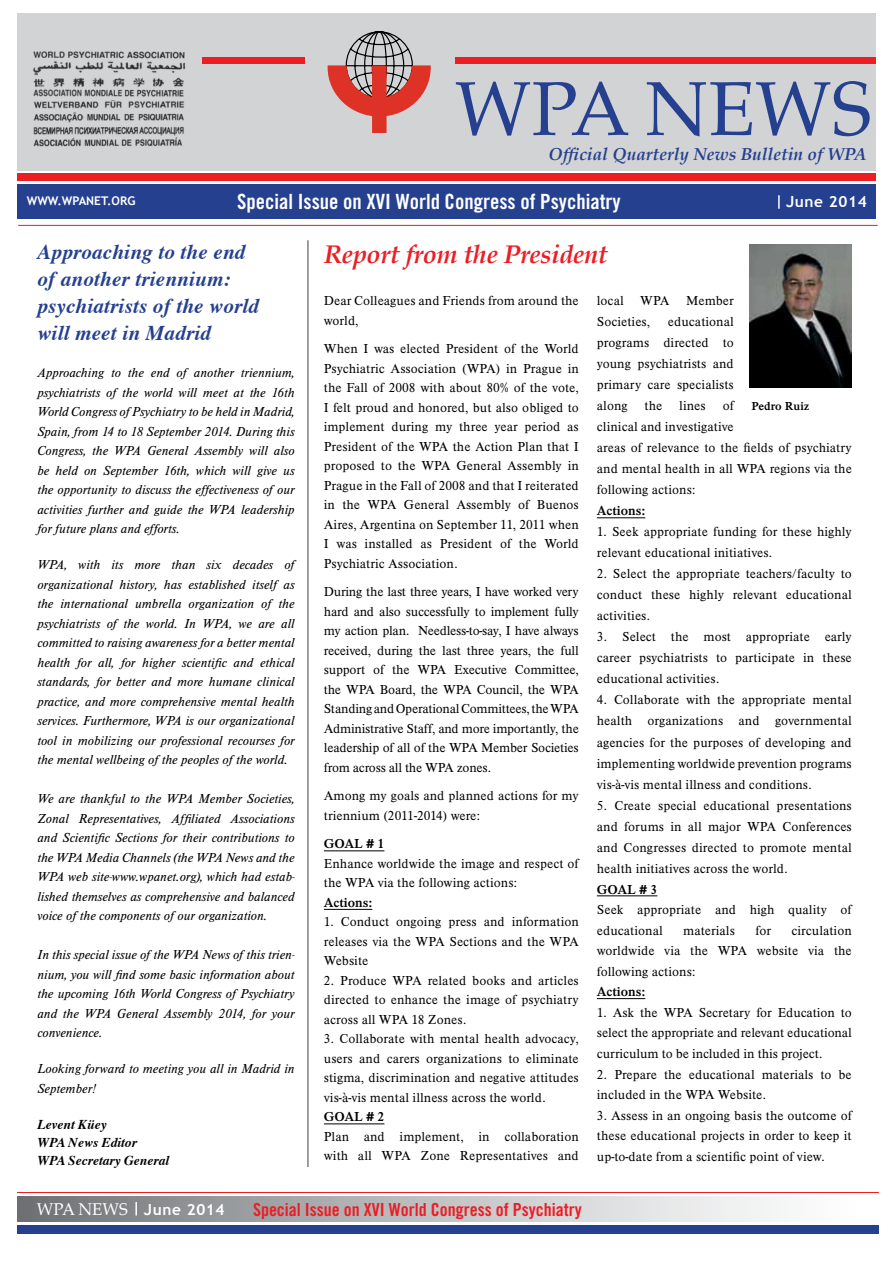
<style>
.page{position:relative;width:893px;height:1263px;background:#fff}
.page>*{position:absolute;margin:0;border:0;box-sizing:border-box;transform-origin:0 0}
.t1{font:76.5px "Palatino";color:#25408f}
.t2{font:italic 700 25.5px "Palatino";letter-spacing:-.015em;color:#ed1d24}
.t3{font:italic 700 21px/27px "Times";letter-spacing:.01em;color:#25408f}
.t4{font:21px "Trade Gothic Bold Cond Twenty";color:#fff}
.t5{font:18px "Trade Gothic Bold Cond Twenty";color:#ed1d24}
.t6{font:italic 700 17.25px "Palatino";color:#25408f}
.t7{font:700 15.3px "Trebuchet MS";letter-spacing:.04em;color:#fff}
.t8{font:300 13.5px/19.5px "Timeless EF";color:#000;text-align:justify}
.t9{font:italic 300 13.5px/19.5px "Timeless EF";color:#000;text-align:justify}
.t10{font:italic 700 13.5px/18px "Times";color:#000}
.t11{font:700 13.5px "Timeless EF";color:#000}
.t12{font:700 12px "Trebuchet MS";color:#fff}
.t13{font:700 12px "Timeless EF";color:#000}
.s1{font-family:"Palatino";font-weight:400;font-size:16.8px}
</style>
<div class="page">
<div style="left:17px;top:185px;width:859px;height:34px;background:#25408f"></div>
<div style="left:17px;top:13px;width:859px;height:158px;background:#d1d3d4"></div>
<div style="left:455px;top:57px;width:421px;height:7px;background:#ed1d24"></div>
<div style="left:17px;top:174px;width:859px;height:7px;background:#ed1d24"></div>
<img style="left:33px;top:51px;width:153px;height:96px">
<svg style="left:778px;top:195px;width:2px;height:14px"></svg>
<div style="left:202px;top:57px;width:103px;height:7px;background:#ed1d24"></div>
<hr style="left:18px;top:225px;width:860px;height:1px;background:#ed1d24">
<div style="left:372px;top:65px;width:15px;height:68px;background:#de3227"></div>
<svg style="left:328px;top:31px;width:103px;height:86px"></svg>
<hr style="left:308px;top:240px;width:1px;height:927px;background:#414042">
<div style="left:17px;top:1196px;width:859px;height:26px;background:linear-gradient(to right,#737578,#fff)"></div>
<div style="left:17px;top:1225px;width:862px;height:8px;background:#25408f"></div>
<hr style="left:17px;top:1192px;width:862px;height:1px;background:#ed1d24">
<svg style="left:135px;top:1202px;width:2px;height:13px"></svg>
<img style="left:750px;top:244px;width:102px;height:144px">
<hr style="left:324px;top:850px;width:60px;height:1px;background:#000">
<hr style="left:324px;top:909px;width:48px;height:1px;background:#000">
<hr style="left:324px;top:1123px;width:60px;height:1px;background:#000">
<hr style="left:597px;top:517px;width:48px;height:1px;background:#000">
<hr style="left:597px;top:895px;width:60px;height:1px;background:#000">
<hr style="left:597px;top:998px;width:48px;height:1px;background:#000">
<h1 class="t1" style="left:455px;top:45px;width:418px">WPA NEWS</h1>
<p class="t6" style="left:549px;top:140px;width:320px">Official Quarterly News Bulletin of WPA</p>
<h3 class="t4" style="left:237px;top:189px;width:385px">Special Issue on XVI World Congress of Psychiatry</h3>
<p class="t12" style="left:27px;top:193px;width:110px">WWW.WPANET.ORG</p>
<p class="t7" style="left:786px;top:192px;width:82px">JUNE 2014</p>
<h3 class="t3" style="left:37px;top:236px;width:223px">Approaching to the end of another triennium: psychiatrists of the world will meet in Madrid</h3>
<p class="t9" style="left:37px;top:363px;width:259px">Approaching to the end of another triennium, psychiatrists of the world will meet at the 16th World Congress of Psychiatry to be held in Madrid, Spain, from 14 to 18 September 2014. During this Congress, the WPA General Assembly will also be held on September 16th, which will give us the opportunity to discuss the effectiveness of our activities further and guide the WPA leadership for future plans and efforts.</p>
<p class="t9" style="left:37px;top:555px;width:259px">WPA, with its more than six decades of organizational history, has established itself as the international umbrella organization of the psychiatrists of the world. In WPA, we are all committed to raising awareness for a better mental health for all, for higher scientific and ethical standards, for better and more humane clinical practice, and more comprehensive mental health services. Furthermore, WPA is our organizational tool in mobilizing our professional recourses for the mental wellbeing of the peoples of the world.</p>
<p class="t9" style="left:37px;top:789px;width:259px">We are thankful to the WPA Member Societies, Zonal Representatives, Affiliated Associations and Scientific Sections for their contributions to the WPA Media Channels (the WPA News and the WPA web site-www.wpanet.org), which had estab&shy;lished themselves as comprehensive and balanced voice of the components of our organization.</p>
<p class="t9" style="left:37px;top:945px;width:259px">In this special issue of the WPA News of this trien&shy;nium, you will find some basic information about the upcoming 16th World Congress of Psychiatry and the WPA General Assembly 2014, for your convenience.</p>
<p class="t9" style="left:37px;top:1059px;width:259px">Looking forward to meeting you all in Madrid in<br>September!</p>
<p class="t10" style="left:37px;top:1114px;width:133px">Levent Küey<br>WPA News Editor<br>WPA Secretary General</p>
<h2 class="t2" style="left:324px;top:234px;width:285px">Report from the President</h2>
<p class="t8" style="left:324px;top:291px;width:256px">Dear Colleagues and Friends from around the world,</p>
<p class="t8" style="left:324px;top:339px;width:257px">When I was elected President of the World Psychiatric Association (WPA) in Prague in the Fall of 2008 with about 80% of the vote, I felt proud and honored, but also obliged to implement during my three year period as President of the WPA the Action Plan that I proposed to the WPA General Assembly in Prague in the Fall of 2008 and that I reiterated in the WPA General Assembly of Buenos Aires, Argentina on September 11, 2011 when I was installed as President of the World Psychiatric Association.</p>
<p class="t8" style="left:324px;top:582px;width:257px">During the last three years, I have worked very hard and also successfully to implement fully my action plan. Needless-to-say, I have always received, during the last three years, the full support of the WPA Executive Committee, the WPA Board, the WPA Council, the WPA Standing and Operational Committees, the WPA Administrative Staff, and more importantly, the leadership of all of the WPA Member Societies from across all the WPA zones.</p>
<p class="t8" style="left:324px;top:786px;width:256px">Among my goals and planned actions for my triennium (2011-2014) were:</p>
<p class="t11" style="left:324px;top:836px;width:62px">GOAL # 1</p>
<p class="t8" style="left:324px;top:854px;width:256px">Enhance worldwide the image and respect of the WPA via the following actions:</p>
<p class="t11" style="left:324px;top:895px;width:50px">Actions:</p>
<p class="t8" style="left:324px;top:912px;width:257px">1. Conduct ongoing press and information releases via the WPA Sections and the WPA Website</p>
<p class="t8" style="left:324px;top:971px;width:256px">2. Produce WPA related books and articles directed to enhance the image of psychiatry across all WPA 18 Zones.</p>
<p class="t8" style="left:324px;top:1029px;width:256px">3. Collaborate with mental health advocacy, users and carers organizations to eliminate stigma, discrimination and negative attitudes vis-à-vis mental illness across the world.</p>
<p class="t11" style="left:324px;top:1109px;width:62px">GOAL # 2</p>
<p class="t8" style="left:324px;top:1127px;width:256px">Plan and implement, in collaboration with all WPA Zone Representatives and</p>
<p class="t8" style="left:597px;top:291px;width:138px;line-height:21px">local WPA Member<br>Societies,</p>
<p class="t8" style="left:597px;top:312px;width:257px;line-height:21px;text-align:left;text-indent:71px">educational<br>programs directed to<br>young psychiatrists and<br>primary care specialists<br>along the lines of<br>clinical and investigative<br>areas of relevance to the fields of psychiatry and mental health in all WPA regions via the following actions:</p>
<p class="t11" style="left:597px;top:503px;width:50px">Actions:</p>
<p class="t8" style="left:597px;top:522px;width:256px;line-height:21px">1. Seek appropriate funding for these highly relevant educational initiatives.</p>
<p class="t8" style="left:597px;top:564px;width:256px;line-height:21px">2. Select the appropriate teachers/faculty to conduct these highly relevant educational activities.</p>
<p class="t8" style="left:597px;top:627px;width:256px;line-height:21px">3. Select the most appropriate early career psychiatrists to participate in these educational activities.</p>
<p class="t8" style="left:597px;top:690px;width:256px;line-height:21px">4. Collaborate with the appropriate mental health organizations and governmental agencies for the purposes of developing and implementing worldwide prevention programs vis-à-vis mental illness and conditions.</p>
<p class="t8" style="left:597px;top:795px;width:256px;line-height:21px">5. Create special educational presentations and forums in all major WPA Conferences and Congresses directed to promote mental health initiatives across the world.</p>
<p class="t11" style="left:597px;top:882px;width:62px">GOAL # 3</p>
<p class="t8" style="left:597px;top:899px;width:256px;line-height:20.5px">Seek appropriate and high quality of educational</p>
<p class="t13" style="left:752px;top:399px;width:59px">Pedro Ruiz</p>
<p class="t8" style="left:683px;top:921px;width:53px">materials</p>
<p class="t8" style="left:755px;top:921px;width:17px">for</p>
<p class="t8" style="left:597px;top:920px;width:256px;line-height:20.5px;text-indent:195px">circulation worldwide via the WPA website via the following actions:</p>
<p class="t11" style="left:597px;top:984px;width:50px">Actions:</p>
<p class="t8" style="left:597px;top:1002px;width:256px;line-height:20.5px">1. Ask the WPA Secretary for Education to select the appropriate and relevant educational curriculum to be included in this project.</p>
<p class="t8" style="left:597px;top:1064px;width:256px;line-height:20.5px">2. Prepare the educational materials to be included in the WPA Website.</p>
<p class="t8" style="left:597px;top:1105px;width:256px;line-height:20.5px">3. Assess in an ongoing basis the outcome of these educational projects in order to keep it up-to-date from a scientific point of view.</p>
<p class="t7" style="left:37px;top:1200px;width:189px"><span class="s1">WPA NEWS</span> JUNE 2014</p>
<h3 class="t5" style="left:253px;top:1198px;width:330px">Special Issue on XVI World Congress of Psychiatry</h3>
</div>
